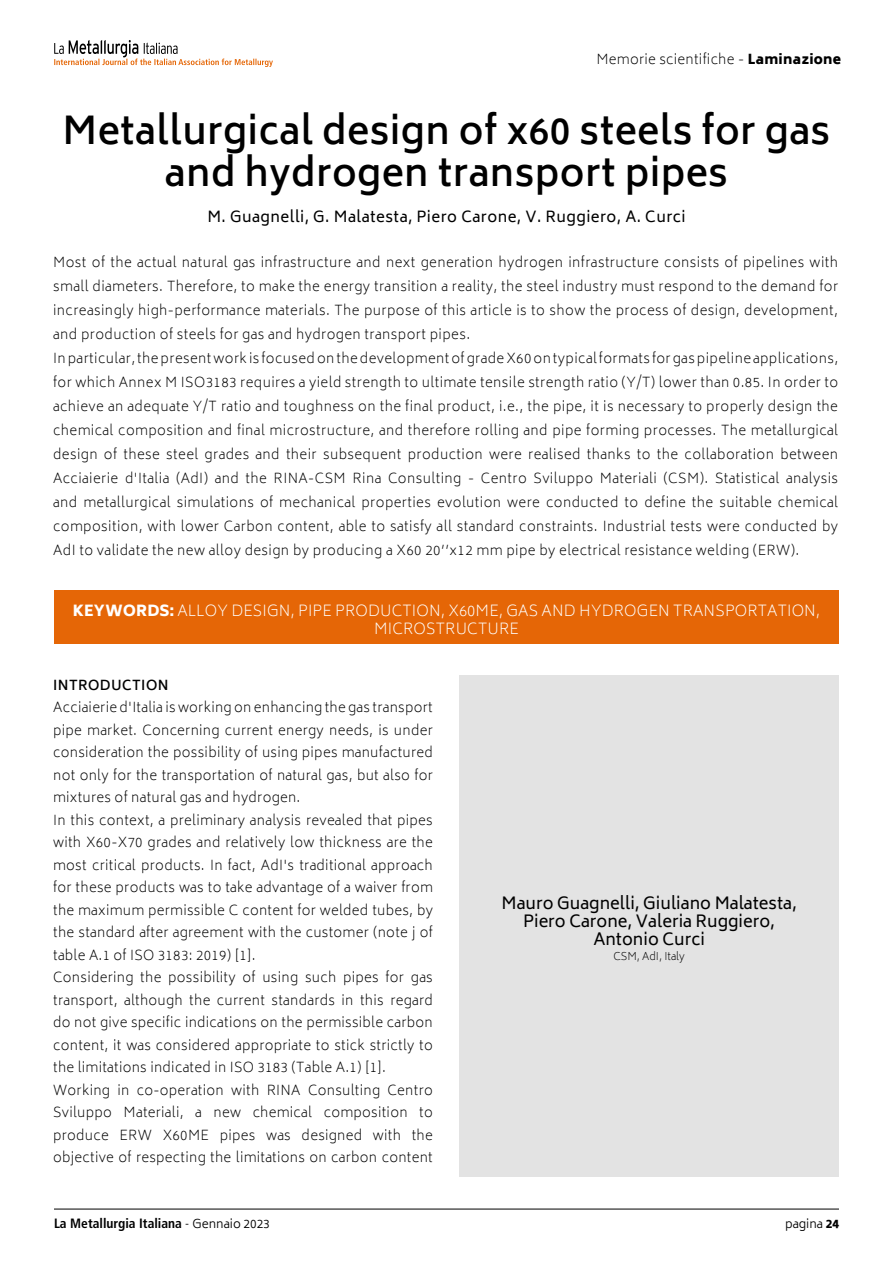
<style>
.page{position:relative;width:893px;height:1263px;background:#fff}
.page>*{position:absolute;margin:0;border:0;box-sizing:border-box;transform-origin:0 0}
.t1{font:600 37.5px/42px "Biryani";letter-spacing:.01em;color:#000;text-align:center}
.t2{font:16.5px/18px "Biryani";color:#000;text-align:center}
.t3{font:200 15px/18px "Biryani";letter-spacing:.01em;color:#fff;text-align:center}
.t4{font:15px "Biryani";letter-spacing:.03em;color:#000}
.t5{font:200 13.5px/22.5px "Biryani";letter-spacing:.03em;color:#000}
.t6{font:700 condensed 13.5px "Frutiger LT Std";color:#000}
.t7{font:600 13.5px "Biryani";letter-spacing:.03em;color:#000}
.t8{font:300 12px "Biryani";color:#000}
.t9{font:200 10.5px "Biryani";color:#000}
.s1{font-weight:800}
.s2{font-weight:300}
.s3{font-family:"Biryani";font-weight:300;font-stretch:normal;font-size:12px}
</style>
<div class="page">
<hr style="left:54px;top:1209px;width:785px;height:1px;background:#000">
<svg style="left:54px;top:40px;width:219px;height:27px"></svg>
<div style="left:54px;top:590px;width:785px;height:54px;background:#e56606"></div>
<div style="left:459px;top:675px;width:380px;height:501px;background:#e3e3e3"></div>
<p class="t5" style="left:596px;top:48px;width:246px">Memorie scientifiche - <span class="s1">Laminazione</span></p>
<h1 class="t1" style="left:63px;top:110px;width:769px">Metallurgical design of x60 steels for gas and hydrogen transport pipes</h1>
<p class="t4" style="left:207px;top:208px;width:480px">M. Guagnelli, G. Malatesta, Piero Carone, V. Ruggiero, A. Curci</p>
<p class="t5" style="left:53px;top:251px;width:786px;line-height:24px">Most of the actual natural gas infrastructure and next generation hydrogen infrastructure consists of pipelines with small diameters. Therefore, to make the energy transition a reality, the steel industry must respond to the demand for increasingly high-performance materials. The purpose of this article is to show the process of design, development, and production of steels for gas and hydrogen transport pipes.<br>In particular, the present work is focused on the development of grade X60 on typical formats for gas pipeline applications, for which Annex M ISO3183 requires a yield strength to ultimate tensile strength ratio (Y/T) lower than 0.85. In order to achieve an adequate Y/T ratio and toughness on the final product, i.e., the pipe, it is necessary to properly design the chemical composition and final microstructure, and therefore rolling and pipe forming processes. The metallurgical design of these steel grades and their subsequent production were realised thanks to the collaboration between Acciaierie d'Italia (AdI) and the RINA-CSM Rina Consulting - Centro Sviluppo Materiali (CSM). Statistical analysis and metallurgical simulations of mechanical properties evolution were conducted to define the suitable chemical composition, with lower Carbon content, able to satisfy all standard constraints. Industrial tests were conducted by AdI to validate the new alloy design by producing a X60 20’’x12 mm pipe by electrical resistance welding (ERW).</p>
<p class="t3" style="left:73px;top:602px;width:749px"><span class="s1">KEYWORDS:</span> ALLOY DESIGN, PIPE PRODUCTION, X60ME, GAS AND HYDROGEN TRANSPORTATION,<br>MICROSTRUCTURE</p>
<p class="t7" style="left:53px;top:677px;width:117px">INTRODUCTION</p>
<p class="t5" style="left:53px;top:696px;width:381px">Acciaierie d'Italia is working on enhancing the gas transport pipe market. Concerning current energy needs, is under consideration the possibility of using pipes manufactured not only for the transportation of natural gas, but also for mixtures of natural gas and hydrogen.<br>In this context, a preliminary analysis revealed that pipes with X60-X70 grades and relatively low thickness are the most critical products. In fact, AdI's traditional approach for these products was to take advantage of a waiver from the maximum permissible C content for welded tubes, by the standard after agreement with the customer (note j of table A.1 of ISO 3183: 2019) [1].<br>Considering the possibility of using such pipes for gas transport, although the current standards in this regard do not give specific indications on the permissible carbon content, it was considered appropriate to stick strictly to the limitations indicated in ISO 3183 (Table A.1) [1].<br>Working in co-operation with RINA Consulting Centro Sviluppo Materiali, a new chemical composition to produce ERW X60ME pipes was designed with the objective of respecting the limitations on carbon content</p>
<p class="t2" style="left:501px;top:895px;width:297px">Mauro Guagnelli, Giuliano Malatesta,<br>Piero Carone, Valeria Ruggiero,<br>Antonio Curci</p>
<p class="t9" style="left:613px;top:950px;width:73px">CSM, AdI, Italy</p>
<p class="t6" style="left:54px;top:1216px;width:217px">La Metallurgia Italiana <span class="s2">-</span> <span class="s3">Gennaio 2023</span></p>
<p class="t8" style="left:785px;top:1217px;width:55px">pagina <span class="s1">24</span></p>
</div>
